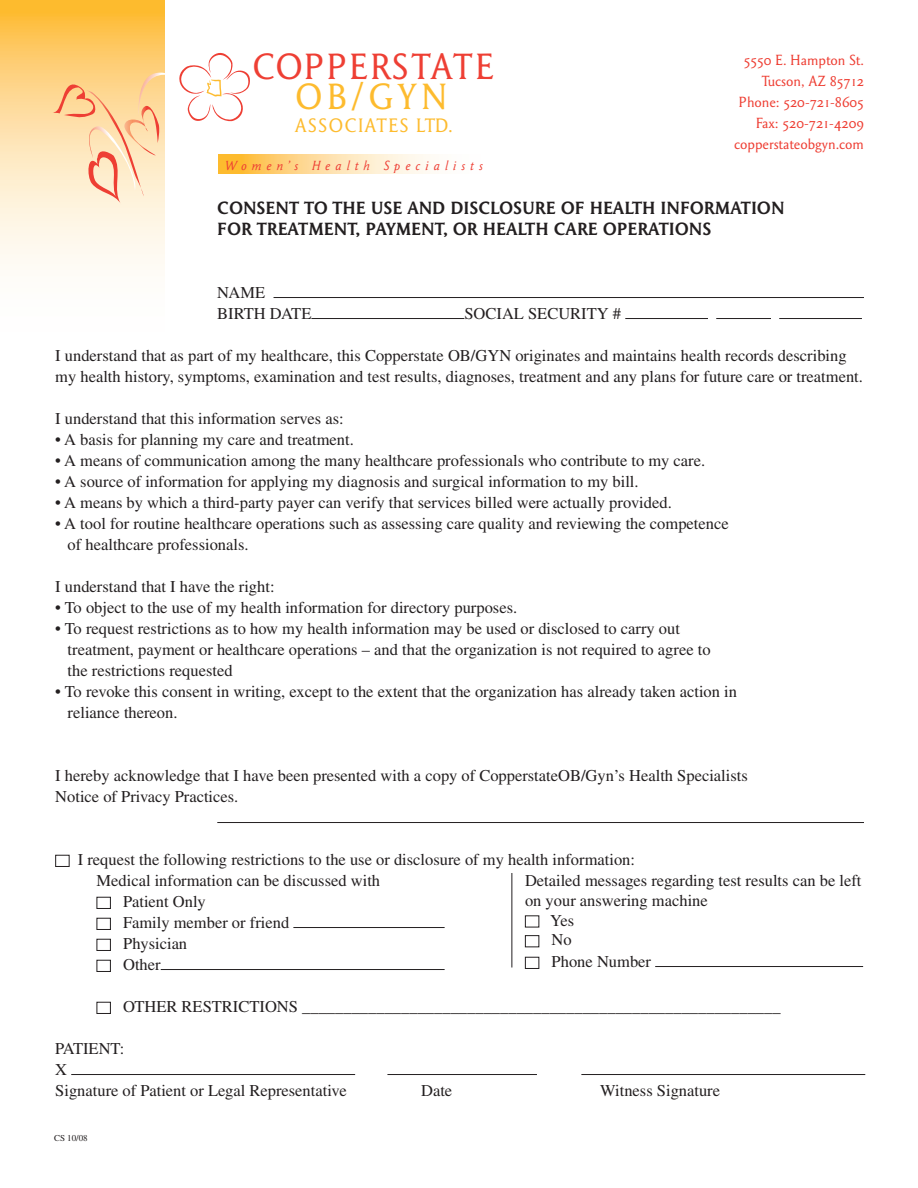
<style>
.page{position:relative;width:918px;height:1188px;background:#fff}
.page>*{position:absolute;margin:0;border:0;box-sizing:border-box;transform-origin:0 0}
.t1{font:37.2px "Garaline";letter-spacing:.025em;color:#ee3f34}
.t2{font:37.2px "Garaline";color:#fdbb2e}
.t3{font:19.8px "Garaline";letter-spacing:.05em;color:#fdbb2e}
.t4{font:700 18px "Garaline";color:#231f20}
.t5{font:16.5px/21px "Times";color:#231f20}
.t6{font:15px "Garaline";color:#ee3f34}
.t7{font:italic 13.5px "Garaline";letter-spacing:.375em;color:#ee3f34}
.t8{font:9px "Times";color:#231f20}
</style>
<div class="page">
<hr style="left:274px;top:297px;width:590px;height:1px;background:#231f20">
<hr style="left:311px;top:318px;width:153px;height:1px;background:#231f20">
<hr style="left:625px;top:318px;width:83px;height:1px;background:#231f20">
<hr style="left:716px;top:318px;width:55px;height:1px;background:#231f20">
<hr style="left:779px;top:318px;width:83px;height:1px;background:#231f20">
<hr style="left:217px;top:822px;width:647px;height:1px;background:#231f20">
<div style="left:55px;top:855px;width:15px;height:12px;border:1px solid #231f20"></div>
<div style="left:97px;top:897px;width:14px;height:12px;border:1px solid #231f20"></div>
<div style="left:97px;top:918px;width:14px;height:12px;border:1px solid #231f20"></div>
<hr style="left:293px;top:927px;width:152px;height:1px;background:#231f20">
<div style="left:97px;top:939px;width:14px;height:12px;border:1px solid #231f20"></div>
<div style="left:97px;top:960px;width:14px;height:12px;border:1px solid #231f20"></div>
<hr style="left:161px;top:969px;width:284px;height:1px;background:#231f20">
<div style="left:97px;top:1002px;width:14px;height:12px;border:1px solid #231f20"></div>
<hr style="left:71px;top:1074px;width:284px;height:1px;background:#231f20">
<hr style="left:387px;top:1074px;width:150px;height:1px;background:#231f20">
<hr style="left:581px;top:1074px;width:284px;height:1px;background:#231f20">
<svg style="left:0;top:0;width:165px;height:266px;background:#fddea2"></svg>
<svg style="left:53px;top:51px;width:197px;height:153px"></svg>
<svg style="left:219px;top:154px;width:212px;height:20px;background:#fddc9d"></svg>
<hr style="left:512px;top:873px;width:1px;height:95px;background:#231f20">
<div style="left:525px;top:935px;width:14px;height:12px;border:1px solid #231f20"></div>
<div style="left:525px;top:957px;width:14px;height:12px;border:1px solid #231f20"></div>
<hr style="left:655px;top:966px;width:208px;height:1px;background:#231f20">
<p class="t1" style="left:252px;top:45px;width:244px">COPPERSTATE</p>
<p class="t2" style="left:295px;top:75px;width:154px">OB/GYN</p>
<p class="t3" style="left:295px;top:114px;width:159px">ASSOCIATES LTD.</p>
<p class="t7" style="left:225px;top:158px;width:259px">Women’s Health Specialists</p>
<p class="t6" style="left:744px;top:51px;width:122px">5550 E. Hampton St.</p>
<p class="t6" style="left:761px;top:72px;width:104px">Tucson, AZ 85712</p>
<p class="t6" style="left:739px;top:93px;width:127px">Phone: 520-721-8605</p>
<p class="t6" style="left:756px;top:114px;width:110px">Fax: 520-721-4209</p>
<p class="t6" style="left:734px;top:135px;width:131px">copperstateobgyn.com</p>
<p class="t4" style="left:217px;top:197px;width:569px">CONSENT TO THE USE AND DISCLOSURE OF HEALTH INFORMATION</p>
<p class="t4" style="left:217px;top:218px;width:496px">FOR TREATMENT, PAYMENT, OR HEALTH CARE OPERATIONS</p>
<p class="t5" style="left:217px;top:282px;width:49px">NAME</p>
<p class="t5" style="left:217px;top:303px;width:96px">BIRTH DATE</p>
<p class="t5" style="left:464px;top:303px;width:158px">SOCIAL SECURITY #</p>
<p class="t5" style="left:55px;top:345px;width:809px">I understand that as part of my healthcare, this Copperstate OB/GYN originates and maintains health records describing my health history, symptoms, examination and test results, diagnoses, treatment and any plans for future care or treatment.</p>
<p class="t5" style="left:55px;top:408px;width:290px">I understand that this information serves as:</p>
<p class="t5" style="left:55px;top:429px;width:300px">• A basis for planning my care and treatment.</p>
<p class="t5" style="left:55px;top:450px;width:651px">• A means of communication among the many healthcare professionals who contribute to my care.</p>
<p class="t5" style="left:55px;top:471px;width:585px">• A source of information for applying my diagnosis and surgical information to my bill.</p>
<p class="t5" style="left:55px;top:492px;width:618px">• A means by which a third-party payer can verify that services billed were actually provided.</p>
<p class="t5" style="left:55px;top:513px;width:675px">• A tool for routine healthcare operations such as assessing care quality and reviewing the competence</p>
<p class="t5" style="left:68px;top:534px;width:182px">of healthcare professionals.</p>
<p class="t5" style="left:55px;top:576px;width:221px">I understand that I have the right:</p>
<p class="t5" style="left:55px;top:597px;width:463px">• To object to the use of my health information for directory purposes.</p>
<p class="t5" style="left:55px;top:618px;width:626px">• To request restrictions as to how my health information may be used or disclosed to carry out</p>
<p class="t5" style="left:68px;top:639px;width:644px">treatment, payment or healthcare operations – and that the organization is not required to agree to</p>
<p class="t5" style="left:68px;top:660px;width:166px">the restrictions requested</p>
<p class="t5" style="left:55px;top:681px;width:683px">• To revoke this consent in writing, except to the extent that the organization has already taken action in</p>
<p class="t5" style="left:68px;top:702px;width:111px">reliance thereon.</p>
<p class="t5" style="left:55px;top:765px;width:694px">I hereby acknowledge that I have been presented with a copy of CopperstateOB/Gyn’s Health Specialists</p>
<p class="t5" style="left:55px;top:786px;width:185px">Notice of Privacy Practices.</p>
<p class="t5" style="left:78px;top:849px;width:559px">I request the following restrictions to the use or disclosure of my health information:</p>
<p class="t5" style="left:97px;top:870px;width:285px">Medical information can be discussed with</p>
<p class="t5" style="left:123px;top:891px;width:84px">Patient Only</p>
<p class="t5" style="left:123px;top:912px;width:168px">Family member or friend</p>
<p class="t5" style="left:123px;top:933px;width:66px">Physician</p>
<p class="t5" style="left:123px;top:954px;width:39px">Other</p>
<p class="t5" style="left:123px;top:996px;width:659px">OTHER RESTRICTIONS __________________________________________________________</p>
<p class="t5" style="left:55px;top:1038px;width:71px">PATIENT:</p>
<p class="t5" style="left:55px;top:1059px;width:13px">X</p>
<p class="t5" style="left:55px;top:1080px;width:293px">Signature of Patient or Legal Representative</p>
<p class="t5" style="left:421px;top:1080px;width:33px">Date</p>
<p class="t5" style="left:600px;top:1080px;width:121px">Witness Signature</p>
<p class="t5" style="left:525px;top:870px;width:338px">Detailed messages regarding test results can be left</p>
<p class="t5" style="left:525px;top:890px;width:184px">on your answering machine</p>
<p class="t5" style="left:550px;top:909px;width:26px">Yes</p>
<p class="t5" style="left:552px;top:929px;width:22px">No</p>
<p class="t5" style="left:552px;top:951px;width:101px">Phone Number</p>
<p class="t8" style="left:54px;top:1133px;width:35px">CS 10/08</p>
</div>
